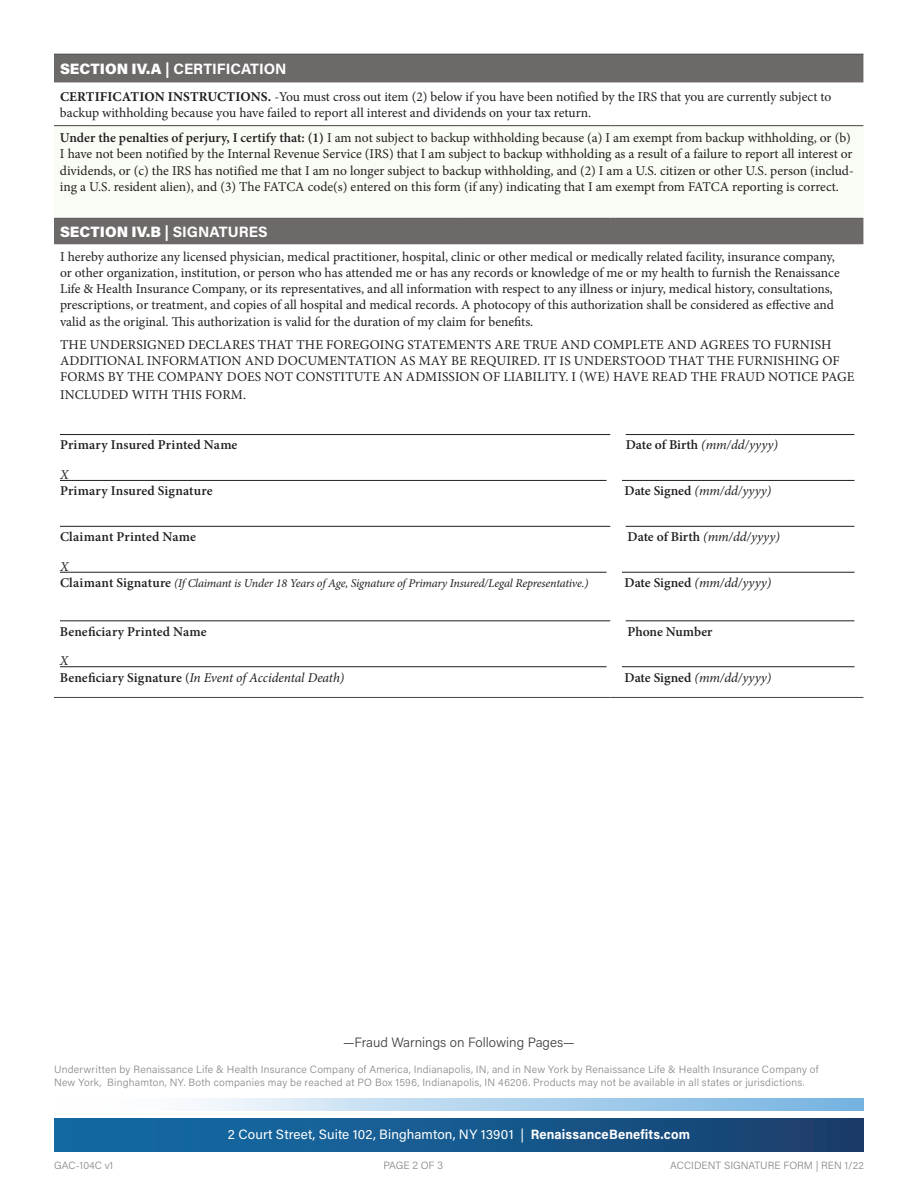
<style>
.page{position:relative;width:918px;height:1188px;background:#fff}
.page>*{position:absolute;margin:0;border:0;box-sizing:border-box;transform-origin:0 0}
.t1{font:700 15px "Acumin Pro";color:#fff}
.t2{font:900 15px "Acumin Pro";color:#fff}
.t3{font:13.5px/16.2px "Minion Pro";color:#231f20}
.t4{font:italic 13.5px/16.2px "Minion Pro";letter-spacing:-.005em;color:#231f20}
.t5{font:600 13.5px "Minion Pro";letter-spacing:.01em;color:#231f20}
.t6{font:13.5px "Acumin Pro";letter-spacing:.005em;color:#fff}
.t7{font:300 13.5px "Acumin Pro";color:#3e3e3f}
.t8{font:italic 12px "Minion Pro";letter-spacing:-.02em;color:#231f20}
.t9{font:300 10.5px/12.6px "Acumin Pro";letter-spacing:.02em;color:#888787}
.t10{font:300 10.5px "Acumin Pro";color:#888787}
.s1{font-weight:900}
.s2{font-weight:700}
.s3{font-weight:600}
.s4{font-weight:600;font-style:normal}
.s5{font-weight:600;font-style:normal;font-size:13.5px}
.s6{font-style:normal}
</style>
<div class="page">
<svg style="left:54px;top:55px;width:809px;height:189px;fill:#6c6968"></svg>
<div style="left:54px;top:126px;width:809px;height:92px;background:#f9fcf5"></div>
<hr style="left:54px;top:697px;width:405px;height:1px;background:#434343">
<hr style="left:459px;top:697px;width:152px;height:1px;background:#434343">
<hr style="left:611px;top:697px;width:101px;height:1px;background:#434343">
<hr style="left:712px;top:697px;width:151px;height:1px;background:#434343">
<hr style="left:54px;top:54px;width:405px;height:1px;background:#434343">
<hr style="left:459px;top:54px;width:152px;height:1px;background:#434343">
<hr style="left:611px;top:54px;width:101px;height:1px;background:#434343">
<hr style="left:712px;top:54px;width:151px;height:1px;background:#434343">
<hr style="left:54px;top:125px;width:405px;height:1px;background:#434343">
<hr style="left:459px;top:125px;width:152px;height:1px;background:#434343">
<hr style="left:611px;top:125px;width:101px;height:1px;background:#434343">
<hr style="left:712px;top:125px;width:151px;height:1px;background:#434343">
<hr style="left:54px;top:218px;width:405px;height:1px;background:#434343">
<hr style="left:459px;top:218px;width:152px;height:1px;background:#434343">
<hr style="left:611px;top:218px;width:101px;height:1px;background:#434343">
<hr style="left:712px;top:218px;width:151px;height:1px;background:#434343">
<hr style="left:60px;top:434px;width:550px;height:1px;background:#231f20">
<hr style="left:626px;top:434px;width:228px;height:1px;background:#231f20">
<hr style="left:60px;top:480px;width:547px;height:1px;background:#231f20">
<hr style="left:622px;top:480px;width:232px;height:1px;background:#231f20">
<hr style="left:60px;top:526px;width:550px;height:1px;background:#231f20">
<hr style="left:626px;top:526px;width:228px;height:1px;background:#231f20">
<hr style="left:60px;top:572px;width:547px;height:1px;background:#231f20">
<hr style="left:622px;top:572px;width:232px;height:1px;background:#231f20">
<hr style="left:60px;top:620px;width:550px;height:1px;background:#231f20">
<hr style="left:626px;top:620px;width:228px;height:1px;background:#231f20">
<hr style="left:60px;top:666px;width:547px;height:1px;background:#231f20">
<hr style="left:622px;top:666px;width:232px;height:1px;background:#231f20">
<svg style="left:197px;top:1099px;width:667px;height:12px;background:#afd2ed"></svg>
<div style="left:54px;top:1118px;width:810px;height:34px;background:linear-gradient(to right,#136faa,#1a406e)"></div>
<p class="t1" style="left:60px;top:58px;width:228px"><span class="s1">SECTION IV.A</span> | CERTIFICATION</p>
<p class="t3" style="left:60px;top:88px;width:773px"><span class="s2">CERTIFICATION INSTRUCTIONS.</span> -You must cross out item (2) below if you have been notified by the IRS that you are currently subject to backup withholding because you have failed to report all interest and dividends on your tax return.</p>
<p class="t3" style="left:60px;top:130px;width:795px"><span class="s3">Under the penalties of perjury, I certify that: (1)</span> I am not subject to backup withholding because (a) I am exempt from backup withholding, or (b)<br>I have not been notified by the Internal Revenue Service (IRS) that I am subject to backup withholding as a result of a failure to report all interest or dividends, or (c) the IRS has notified me that I am no longer subject to backup withholding, and (2) I am a U.S. citizen or other U.S. person (includ&shy;ing a U.S. resident alien), and (3) The FATCA code(s) entered on this form (if any) indicating that I am exempt from FATCA reporting is correct.</p>
<p class="t2" style="left:60px;top:221px;width:209px">SECTION IV.B <span class="s2">| SIGNATURES</span></p>
<p class="t3" style="left:60px;top:248px;width:781px">I hereby authorize any licensed physician, medical practitioner, hospital, clinic or other medical or medically related facility, insurance company, or other organization, institution, or person who has attended me or has any records or knowledge of me or my health to furnish the Renaissance Life &amp; Health Insurance Company, or its representatives, and all information with respect to any illness or injury, medical history, consultations, prescriptions, or treatment, and copies of all hospital and medical records. A photocopy of this authorization shall be considered as effective and valid as the original. This authorization is valid for the duration of my claim for benefits.</p>
<p class="t3" style="left:60px;top:336px;width:796px">THE UNDERSIGNED DECLARES THAT THE FOREGOING STATEMENTS ARE TRUE AND COMPLETE AND AGREES TO FURNISH<br>ADDITIONAL INFORMATION AND DOCUMENTATION AS MAY BE REQUIRED. IT IS UNDERSTOOD THAT THE FURNISHING OF<br>FORMS BY THE COMPANY DOES NOT CONSTITUTE AN ADMISSION OF LIABILITY. I (WE) HAVE READ THE FRAUD NOTICE PAGE</p>
<p class="t3" style="left:60px;top:387px;width:188px">INCLUDED WITH THIS FORM.</p>
<p class="t5" style="left:60px;top:436px;width:179px">Primary Insured Printed Name</p>
<p class="t4" style="left:626px;top:437px;width:154px"><span class="s4">Date of Birth</span> (mm/dd/yyyy)</p>
<p class="t4" style="left:60px;top:467px;width:10px">X</p>
<p class="t5" style="left:60px;top:482px;width:154px">Primary Insured Signature</p>
<p class="t4" style="left:625px;top:483px;width:148px"><span class="s4">Date Signed</span> (mm/dd/yyyy)</p>
<p class="t5" style="left:60px;top:528px;width:137px">Claimant Printed Name</p>
<p class="t4" style="left:628px;top:529px;width:154px"><span class="s4">Date of Birth</span> (mm/dd/yyyy)</p>
<p class="t4" style="left:60px;top:558px;width:10px">X</p>
<p class="t8" style="left:60px;top:575px;width:530px"><span class="s5">Claimant Signature</span> (If Claimant is Under 18 Years of Age, Signature of Primary Insured/Legal Representative.)</p>
<p class="t4" style="left:625px;top:575px;width:148px"><span class="s4">Date Signed</span> (mm/dd/yyyy)</p>
<p class="t5" style="left:60px;top:622px;width:148px">Beneficiary Printed Name</p>
<p class="t5" style="left:628px;top:622px;width:86px">Phone Number</p>
<p class="t4" style="left:60px;top:653px;width:286px">X<br><span class="s4">Beneficiary Signature</span> <span class="s6">(</span>In Event of Accidental Death)</p>
<p class="t4" style="left:625px;top:669px;width:148px"><span class="s4">Date Signed</span> (mm/dd/yyyy)</p>
<p class="t7" style="left:343px;top:1033px;width:233px">—Fraud Warnings on Following Pages—</p>
<p class="t9" style="left:54px;top:1063px;width:766px">Underwritten by Renaissance Life &amp; Health Insurance Company of America, Indianapolis, IN, and in New York by Renaissance Life &amp; Health Insurance Company of<br>New York, Binghamton, NY. Both companies may be reached at PO Box 1596, Indianapolis, IN 46206. Products may not be available in all states or jurisdictions.</p>
<p class="t6" style="left:228px;top:1125px;width:464px">2 Court Street, Suite 102, Binghamton, NY 13901 | <span class="s2">RenaissanceBenefits.com</span></p>
<p class="t10" style="left:54px;top:1158px;width:61px">GAC-104C v1</p>
<p class="t9" style="left:383px;top:1158px;width:61px">PAGE 2 OF 3</p>
<p class="t9" style="left:670px;top:1158px;width:195px">ACCIDENT SIGNATURE FORM | REN 1/22</p>
</div>
